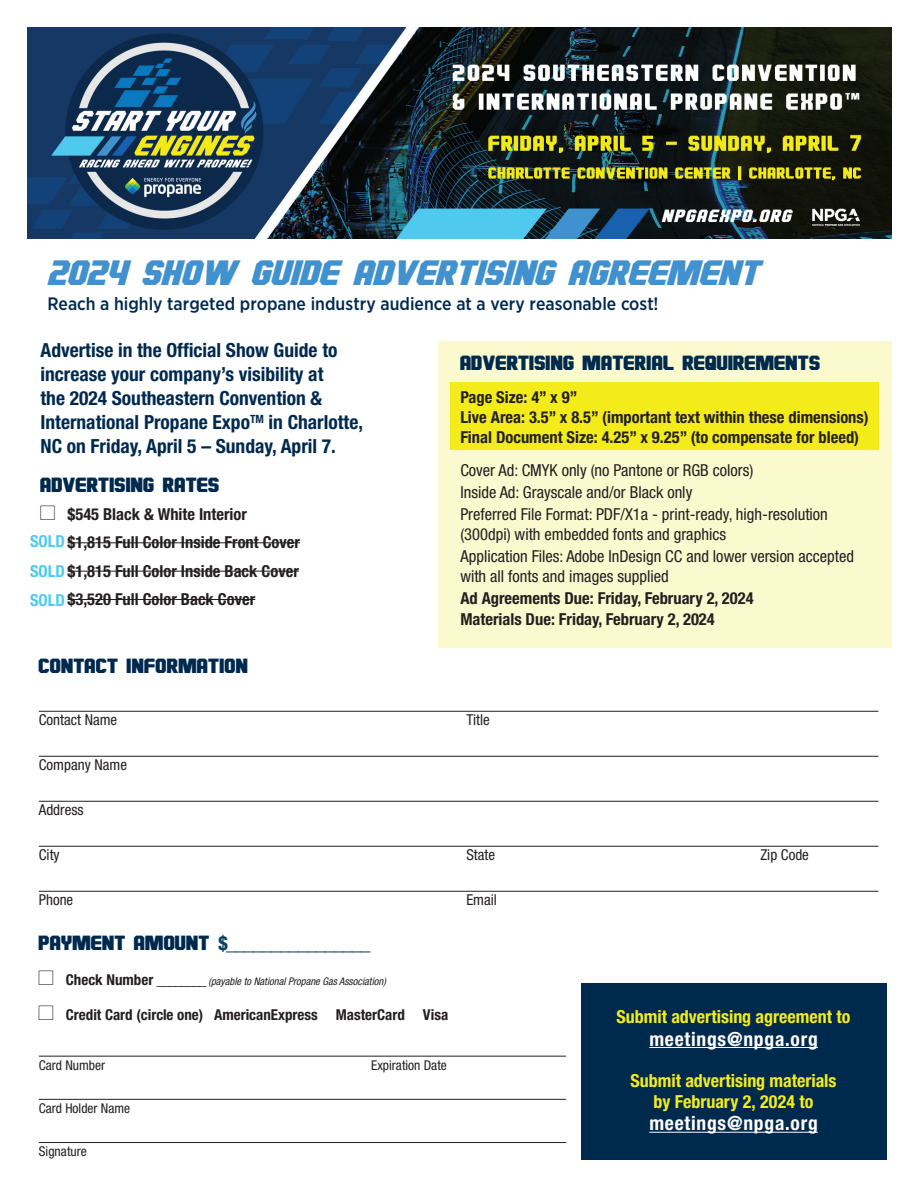
<style>
.page{position:relative;width:918px;height:1188px;background:#fff}
.page>*{position:absolute;margin:0;border:0;box-sizing:border-box;transform-origin:0 0}
.t1{font:italic 36px "Hauser";letter-spacing:.01em;color:#4191ce}
.t2{font:21px "Hauser";color:#00294e}
.t3{font:700 condensed 19.5px/24px "Helvetica Neue LT Std";color:#00294e}
.t4{font:700 condensed 19.5px "Helvetica Neue LT Std";letter-spacing:.04em;color:#fff}
.t5{font:700 condensed 19.5px "Helvetica Neue LT Std";color:#083e61}
.t6{font:700 condensed 18px/21px "Helvetica Neue LT Std";color:#f4ec1a;text-align:center}
.t7{font:500 18px "Gotham Narrow";color:#00294e}
.t8{font:700 condensed 16.5px/28.3px "Helvetica Neue LT Std";color:#231f20}
.t9{font:condensed 16.5px/21.9px "Helvetica Neue LT Std";color:#231f20}
.t10{font:condensed 15px "Helvetica Neue LT Std";color:#231f20}
.t11{font:700 condensed 15px "Helvetica Neue LT Std";color:#231f20}
.t12{font:condensed 13.5px "Helvetica Neue LT Std";color:#231f20}
.t13{font:italic condensed 10.5px "Helvetica Neue LT Std";color:#231f20}
.s1{font-family:"Carta Std";font-weight:400;font-stretch:normal;font-size:18px}
.s2{color:#4fc9ed}
.s3{font-family:"Hauser";font-weight:400;font-stretch:normal;font-size:21px;color:#00294e}
.s4{font-family:"Carta Std";font-style:normal;font-stretch:normal;font-size:18px}
.s5{font-weight:700;font-style:normal;font-size:15px}
</style>
<div class="page">
<div style="left:581px;top:983px;width:305px;height:176px;background:#00294e"></div>
<div style="left:438px;top:342px;width:454px;height:306px;background:#fbf9ce"></div>
<hr style="left:68px;top:542px;width:232px;height:1px;background:#231f20">
<hr style="left:68px;top:571px;width:231px;height:1px;background:#231f20">
<hr style="left:68px;top:599px;width:187px;height:1px;background:#231f20">
<hr style="left:39px;top:711px;width:839px;height:1px;background:#231f20">
<hr style="left:39px;top:756px;width:839px;height:1px;background:#231f20">
<hr style="left:39px;top:801px;width:839px;height:1px;background:#231f20">
<hr style="left:39px;top:846px;width:839px;height:1px;background:#231f20">
<hr style="left:39px;top:891px;width:839px;height:1px;background:#231f20">
<hr style="left:39px;top:1056px;width:527px;height:1px;background:#231f20">
<hr style="left:39px;top:1099px;width:527px;height:1px;background:#231f20">
<hr style="left:39px;top:1142px;width:527px;height:1px;background:#231f20">
<hr style="left:649px;top:1047px;width:169px;height:1px;background:#fff">
<hr style="left:649px;top:1132px;width:169px;height:1px;background:#fff">
<div style="left:450px;top:382px;width:429px;height:68px;background:#f4ec1a"></div>
<img style="left:27px;top:27px;width:865px;height:212px">
<h1 class="t1" style="left:48px;top:249px;width:713px">2024 SHOW GUIDE ADVERTISING AGREEMENT</h1>
<p class="t7" style="left:48px;top:292px;width:613px">Reach a highly targeted propane industry audience at a very reasonable cost!</p>
<p class="t3" style="left:40px;top:338px;width:324px">Advertise in the Official Show Guide to increase your company’s visibility at<br>the 2024 Southeastern Convention &amp; International Propane Expo<sup>TM</sup> in Charlotte, NC on Friday, April 5 – Sunday, April 7.</p>
<p class="t2" style="left:40px;top:471px;width:181px">ADVERTISING RATES</p>
<p class="t8" style="left:30px;top:500px;width:272px;text-indent:10px"><span class="s1">•</span> $545 Black &amp; White Interior <span class="s2">SOLD</span>$1,815 Full Color Inside Front Cover <span class="s2">SOLD</span>$1,815 Full Color Inside Back Cover <span class="s2">SOLD</span>$3,520 Full Color Back Cover</p>
<p class="t2" style="left:39px;top:652px;width:211px">CONTACT INFORMATION</p>
<p class="t2" style="left:460px;top:349px;width:362px">ADVERTISING MATERIAL REQUIREMENTS</p>
<p class="t8" style="left:460px;top:387px;width:410px;line-height:19.8px">Page Size: 4” x 9”<br>Live Area: 3.5” x 8.5” (important text within these dimensions)<br>Final Document Size: 4.25” x 9.25” (to compensate for bleed)</p>
<p class="t9" style="left:460px;top:459px;width:369px">Cover Ad: CMYK only (no Pantone or RGB colors)<br>Inside Ad: Grayscale and/or Black only<br>Preferred File Format: PDF/X1a - print-ready, high-resolution</p>
<p class="t9" style="left:460px;top:523px;width:395px">(300dpi) with embedded fonts and graphics<br>Application Files: Adobe InDesign CC and lower version accepted</p>
<p class="t9" style="left:460px;top:565px;width:210px">with all fonts and images supplied</p>
<p class="t8" style="left:460px;top:586px;width:295px;line-height:21.9px">Ad Agreements Due: Friday, February 2, 2024<br>Materials Due: Friday, February 2, 2024</p>
<p class="t10" style="left:39px;top:711px;width:80px">Contact Name</p>
<p class="t10" style="left:466px;top:711px;width:25px">Title</p>
<p class="t10" style="left:39px;top:756px;width:90px">Company Name</p>
<p class="t10" style="left:39px;top:801px;width:46px">Address</p>
<p class="t10" style="left:39px;top:846px;width:22px">City</p>
<p class="t10" style="left:466px;top:846px;width:30px">State</p>
<p class="t10" style="left:760px;top:846px;width:50px">Zip Code</p>
<p class="t10" style="left:39px;top:891px;width:36px">Phone</p>
<p class="t10" style="left:466px;top:891px;width:32px">Email</p>
<p class="t5" style="left:39px;top:931px;width:333px"><span class="s3">PAYMENT AMOUNT</span> $________________</p>
<p class="t13" style="left:39px;top:975px;width:348px"><span class="s4">•</span> <span class="s5">Check Number ________</span> (payable to National Propane Gas Association)</p>
<p class="t11" style="left:39px;top:1006px;width:411px"><span class="s1">•</span> Credit Card (circle one) AmericanExpress MasterCard Visa</p>
<p class="t12" style="left:39px;top:1057px;width:68px">Card Number</p>
<p class="t12" style="left:371px;top:1057px;width:77px">Expiration Date</p>
<p class="t12" style="left:39px;top:1101px;width:93px">Card Holder Name</p>
<p class="t12" style="left:39px;top:1144px;width:49px">Signature</p>
<p class="t6" style="left:617px;top:1006px;width:235px">Submit advertising agreement to</p>
<p class="t4" style="left:649px;top:1027px;width:170px">meetings@npga.org</p>
<p class="t6" style="left:631px;top:1070px;width:207px">Submit advertising materials by February 2, 2024 to</p>
<p class="t4" style="left:649px;top:1112px;width:170px">meetings@npga.org</p>
</div>
